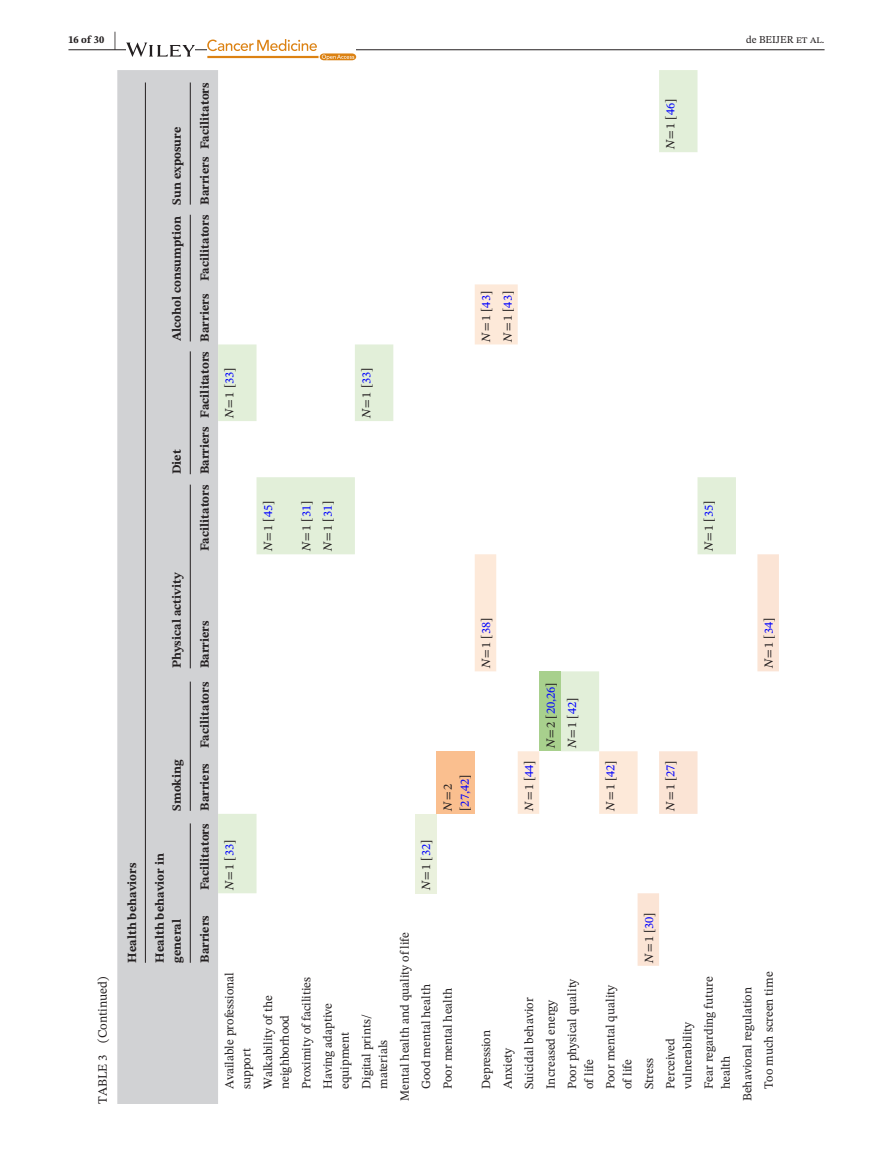
<style>
.page{position:relative;width:893px;height:1174px;background:#fff}
.page>*{position:absolute;margin:0;border:0;box-sizing:border-box;transform-origin:0 0}
.t1{font:12.75px "STIX Two Text";color:#231f20}
.t2{font:12.45px/17px "STIX Two Text";color:#231f20}
.t3{font:700 12.45px/17px "STIX Two Text";color:#231f20}
.t4{font:12.45px/17px "STIX Two Text";color:#00f}
.t5{font:10.5px "STIX Two Text";color:#231f20}
.t6{font:700 10.5px "STIX Two Text";color:#231f20}
.s1{font-size:21px}
.s2{font-style:italic}
.s3{font-family:"STIX"}
.s4{color:#00f}
.s5{font-style:italic;color:#231f20}
.s6{font-family:"STIX";color:#231f20}
.s7{color:#231f20}
</style>
<div class="page">
<hr style="left:68px;top:49px;width:756px;height:1px;background:#231f20">
<svg style="left:126px;top:43px;width:69px;height:14px"></svg>
<svg style="left:207px;top:39px;width:149px;height:21px"></svg>
<div style="left:117px;top:70px;width:101px;height:1034px;background:#d1d2d4"></div>
<svg style="left:218px;top:70px;width:518px;height:823px"></svg>
<div style="left:415px;top:814px;width:21px;height:79px;background:#eaf1dd"></div>
<div style="left:436px;top:751px;width:39px;height:63px;background:#fabf8f"></div>
<svg style="left:475px;top:284px;width:163px;height:530px"></svg>
<div style="left:539px;top:671px;width:22px;height:80px;background:#a8d08d"></div>
<svg style="left:638px;top:554px;width:141px;height:411px"></svg>
<hr style="left:145px;top:82px;width:1px;height:880px;background:#231f20">
<hr style="left:190px;top:823px;width:1px;height:139px;background:#231f20">
<hr style="left:190px;top:681px;width:1px;height:130px;background:#231f20">
<hr style="left:190px;top:484px;width:1px;height:184px;background:#231f20">
<hr style="left:190px;top:351px;width:1px;height:123px;background:#231f20">
<hr style="left:190px;top:215px;width:1px;height:126px;background:#231f20">
<hr style="left:190px;top:82px;width:1px;height:123px;background:#231f20">
<p class="t6" style="left:68px;top:32px;width:50px">16 of 30 <span class="s1">|</span></p>
<p class="t5" style="left:746px;top:32px;width:80px">de BEIJER et al.</p>
<p class="t1" style="left:93px;top:1104px;width:129px;rotate:-90deg">TABLE 3 (Continued)</p>
<p class="t3" style="left:169px;top:341px;width:216px;rotate:-90deg">Alcohol consumption Sun exposure</p>
<p class="t3" style="left:169px;top:474px;width:26px;rotate:-90deg">Diet</p>
<p class="t3" style="left:169px;top:668px;width:98px;rotate:-90deg">Physical activity</p>
<p class="t3" style="left:169px;top:811px;width:53px;rotate:-90deg">Smoking</p>
<p class="t3" style="left:124px;top:962px;width:101px;rotate:-90deg">Health behaviors</p>
<p class="t3" style="left:152px;top:962px;width:111px;rotate:-90deg">Health behavior in general</p>
<p class="t3" style="left:197px;top:551px;width:470px;rotate:-90deg">Facilitators Barriers Facilitators Barriers Facilitators Barriers Facilitators</p>
<p class="t2" style="left:221px;top:418px;width:52px;rotate:-90deg"><span class="s2">N</span><span class="s3">=</span>1 [<span class="s4">33</span>]</p>
<p class="t2" style="left:259px;top:551px;width:52px;rotate:-90deg"><span class="s2">N</span><span class="s3">=</span>1 [<span class="s4">45</span>]</p>
<p class="t2" style="left:298px;top:551px;width:52px;rotate:-90deg"><span class="s2">N</span><span class="s3">=</span>1 [<span class="s4">31</span>]</p>
<p class="t2" style="left:319px;top:551px;width:52px;rotate:-90deg"><span class="s2">N</span><span class="s3">=</span>1 [<span class="s4">31</span>]</p>
<p class="t2" style="left:358px;top:418px;width:52px;rotate:-90deg"><span class="s2">N</span><span class="s3">=</span>1 [<span class="s4">33</span>]</p>
<p class="t2" style="left:478px;top:341px;width:52px;rotate:-90deg"><span class="s2">N</span><span class="s3">=</span>1 [<span class="s4">43</span>]</p>
<p class="t2" style="left:499px;top:341px;width:52px;rotate:-90deg"><span class="s2">N</span><span class="s3">=</span>1 [<span class="s4">43</span>]</p>
<p class="t2" style="left:662px;top:149px;width:52px;rotate:-90deg"><span class="s2">N</span><span class="s3">=</span>1 [<span class="s4">46</span>]</p>
<p class="t2" style="left:700px;top:551px;width:52px;rotate:-90deg"><span class="s2">N</span><span class="s3">=</span>1 [<span class="s4">35</span>]</p>
<p class="t3" style="left:197px;top:890px;width:271px;rotate:-90deg">Facilitators Barriers Facilitators Barriers</p>
<p class="t3" style="left:197px;top:962px;width:49px;rotate:-90deg">Barriers</p>
<p class="t2" style="left:221px;top:890px;width:52px;rotate:-90deg"><span class="s2">N</span><span class="s3">=</span>1 [<span class="s4">33</span>]</p>
<p class="t2" style="left:221px;top:1089px;width:118px;rotate:-90deg">Available professional support</p>
<p class="t2" style="left:259px;top:1089px;width:95px;rotate:-90deg">Walkability of the neighborhood</p>
<p class="t2" style="left:298px;top:1089px;width:114px;rotate:-90deg">Proximity of facilities</p>
<p class="t2" style="left:319px;top:1089px;width:87px;rotate:-90deg">Having adaptive equipment</p>
<p class="t2" style="left:358px;top:1089px;width:76px;rotate:-90deg">Digital prints/ materials</p>
<p class="t2" style="left:478px;top:668px;width:52px;rotate:-90deg"><span class="s2">N</span><span class="s3">=</span>1 [<span class="s4">38</span>]</p>
<p class="t4" style="left:439px;top:811px;width:38px;rotate:-90deg"><span class="s5">N</span><span class="s6">=</span><span class="s7">2 [</span>27,42<span class="s7">]</span></p>
<p class="t2" style="left:418px;top:890px;width:52px;rotate:-90deg"><span class="s2">N</span><span class="s3">=</span>1 [<span class="s4">32</span>]</p>
<p class="t2" style="left:520px;top:811px;width:52px;rotate:-90deg"><span class="s2">N</span><span class="s3">=</span>1 [<span class="s4">44</span>]</p>
<p class="t4" style="left:542px;top:748px;width:67px;rotate:-90deg"><span class="s5">N</span><span class="s6">=</span><span class="s7">2 [</span>20,26<span class="s7">]</span></p>
<p class="t2" style="left:563px;top:748px;width:52px;rotate:-90deg"><span class="s2">N</span><span class="s3">=</span>1 [<span class="s4">42</span>]</p>
<p class="t2" style="left:394px;top:1089px;width:159px;line-height:21.5px;text-indent:-12px;rotate:-90deg">Mental health and quality of life<br>Good mental health</p>
<p class="t2" style="left:439px;top:1089px;width:103px;rotate:-90deg">Poor mental health</p>
<p class="t2" style="left:478px;top:1089px;width:61px;rotate:-90deg">Depression</p>
<p class="t2" style="left:499px;top:1089px;width:43px;rotate:-90deg">Anxiety</p>
<p class="t2" style="left:520px;top:1089px;width:93px;rotate:-90deg">Suicidal behavior</p>
<p class="t2" style="left:542px;top:1089px;width:91px;rotate:-90deg">Increased energy</p>
<p class="t2" style="left:563px;top:1089px;width:112px;rotate:-90deg">Poor physical quality of life</p>
<p class="t2" style="left:602px;top:811px;width:52px;rotate:-90deg"><span class="s2">N</span><span class="s3">=</span>1 [<span class="s4">42</span>]</p>
<p class="t2" style="left:662px;top:811px;width:52px;rotate:-90deg"><span class="s2">N</span><span class="s3">=</span>1 [<span class="s4">27</span>]</p>
<p class="t2" style="left:602px;top:1089px;width:106px;rotate:-90deg">Poor mental quality of life</p>
<p class="t2" style="left:640px;top:962px;width:52px;rotate:-90deg"><span class="s2">N</span><span class="s3">=</span>1 [<span class="s4">30</span>]</p>
<p class="t2" style="left:640px;top:1089px;width:32px;rotate:-90deg">Stress</p>
<p class="t2" style="left:662px;top:1089px;width:69px;rotate:-90deg">Perceived vulnerability</p>
<p class="t2" style="left:700px;top:1089px;width:114px;rotate:-90deg">Fear regarding future health</p>
<p class="t2" style="left:760px;top:668px;width:52px;rotate:-90deg"><span class="s2">N</span><span class="s3">=</span>1 [<span class="s4">34</span>]</p>
<p class="t2" style="left:736px;top:1089px;width:119px;line-height:21.5px;text-indent:-12px;rotate:-90deg">Behavioral regulation<br>Too much screen time</p>
</div>
